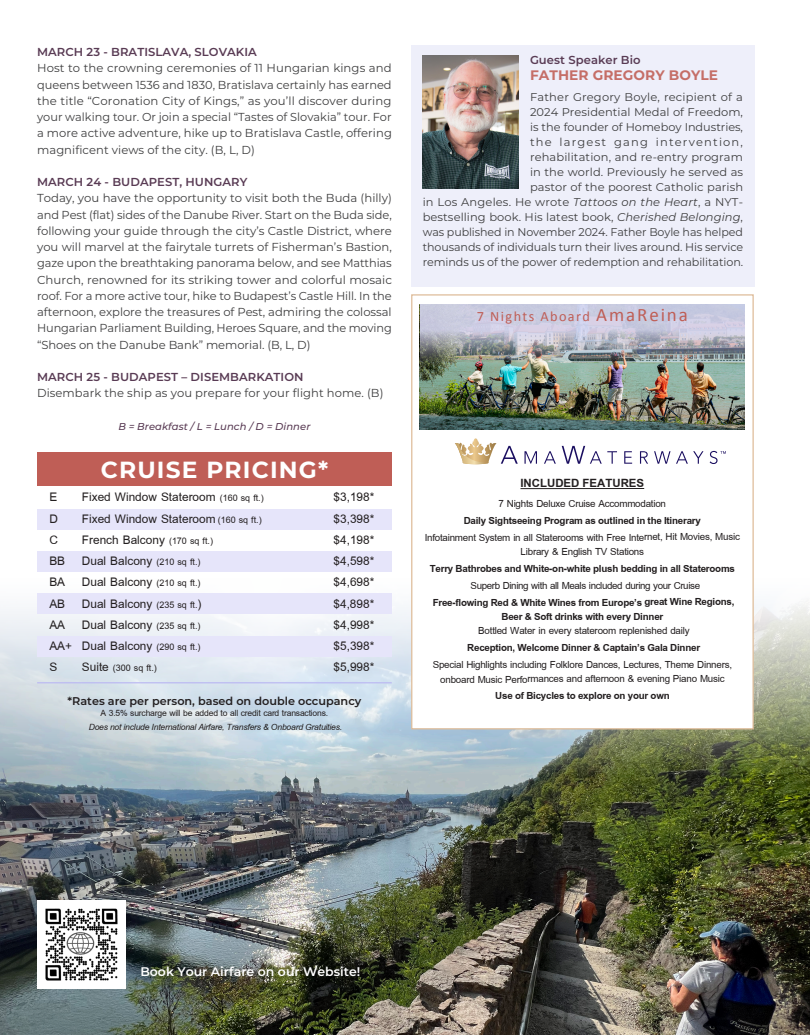
<style>
.page{position:relative;width:810px;height:1035px;background:#fff}
.page>*{position:absolute;margin:0;border:0;box-sizing:border-box;transform-origin:0 0}
.t1{font:700 23.38px "Montserrat";letter-spacing:.05em;color:#fff}
.t2{font:18.12px "Browallia New";color:#231f20}
.t3{font:700 17.5px "Browallia New";color:#231f20}
.t4{font:15px/14.4px "Browallia New";letter-spacing:-.015em;color:#231f20;text-align:center}
.t5{font:700 15px/14.4px "Browallia New";letter-spacing:-.015em;color:#231f20;text-align:center}
.t6{font:14.25px "Calibri";letter-spacing:.1em;color:#bf5e56}
.t7{font:700 13.75px "Montserrat";letter-spacing:.005em;color:#c56e67}
.t8{font:13.75px "Browallia New";color:#231f20}
.t9{font:italic 13.12px "Browallia New";letter-spacing:-.015em;color:#231f20}
.t10{font:13.12px "Browallia New";letter-spacing:-.015em;color:#231f20}
.t11{font:600 12.5px "Montserrat";color:#fff}
.t12{font:11.5px/16.2px "Montserrat";letter-spacing:.005em;color:#3e3e3f;text-align:justify}
.t13{font:600 11.5px "Montserrat";letter-spacing:.005em;color:#593b54}
.t14{font:11.25px/15px "Montserrat";letter-spacing:.005em;color:#3e3e3f;text-align:right}
.t15{font:600 11.25px "Montserrat";color:#231f20}
.t16{font:italic 500 10px "Montserrat";letter-spacing:.005em;color:#593b54}
.s1{font-size:13.75px}
.s2{font-size:18.12px}
.s3{font-style:italic}
.s4{font-size:19px}
</style>
<div class="page">
<img style="left:0;top:602px;width:810px;height:433px">
<div style="left:37px;top:509px;width:355px;height:20px;background:#e6e5fa"></div>
<div style="left:37px;top:551px;width:355px;height:20px;background:#e6e5fa"></div>
<div style="left:37px;top:593px;width:355px;height:20px;background:#e6e5fa"></div>
<div style="left:37px;top:636px;width:355px;height:20px;background:#e6e5fa"></div>
<hr style="left:37px;top:682px;width:355px;height:1px;background:#bcbaf2">
<img style="left:37px;top:900px;width:89px;height:89px">
<div style="left:37px;top:453px;width:355px;height:33px;background:#bf5e56"></div>
<div style="left:411px;top:294px;width:343px;height:435px;background:#fff;border:1px solid #debc99"></div>
<hr style="left:520px;top:488px;width:124px;height:1px;background:#231f20">
<svg style="left:525px;top:451px;width:12px;height:13px"></svg>
<svg style="left:544px;top:451px;width:12px;height:13px"></svg>
<svg style="left:562px;top:446px;width:55px;height:18px"></svg>
<svg style="left:624px;top:451px;width:8px;height:13px"></svg>
<svg style="left:640px;top:451px;width:8px;height:13px"></svg>
<svg style="left:654px;top:451px;width:49px;height:13px"></svg>
<svg style="left:710px;top:451px;width:16px;height:13px"></svg>
<svg style="left:455px;top:438px;width:63px;height:26px"></svg>
<img style="left:420px;top:367px;width:325px;height:62px">
<img style="left:420px;top:304px;width:325px;height:63px">
<div style="left:411px;top:45px;width:344px;height:242px;background:#eeeffa"></div>
<img style="left:423px;top:55px;width:96px;height:133px">
<p class="t13" style="left:37px;top:44px;width:221px">MARCH 23 - BRATISLAVA, SLOVAKIA</p>
<p class="t12" style="left:37px;top:60px;width:356px">Host to the crowning ceremonies of 11 Hungarian kings and queens between 1536 and 1830, Bratislava certainly has earned the title “Coronation City of Kings,” as you’ll discover during your walking tour. Or join a special “Tastes of Slovakia” tour. For a more active adventure, hike up to Bratislava Castle, offering magnificent views of the city. (B, L, D)</p>
<p class="t13" style="left:37px;top:174px;width:212px">MARCH 24 - BUDAPEST, HUNGARY</p>
<p class="t12" style="left:37px;top:190px;width:356px">Today, you have the opportunity to visit both the Buda (hilly) and Pest (flat) sides of the Danube River. Start on the Buda side, following your guide through the city’s Castle District, where you will marvel at the fairytale turrets of Fisherman’s Bastion, gaze upon the breathtaking panorama below, and see Matthias Church, renowned for its striking tower and colorful mosaic roof. For a more active tour, hike to Budapest’s Castle Hill. In the afternoon, explore the treasures of Pest, admiring the colossal Hungarian Parliament Building, Heroes Square, and the moving “Shoes on the Danube Bank” memorial. (B, L, D)</p>
<p class="t13" style="left:37px;top:369px;width:268px">MARCH 25 - BUDAPEST – DISEMBARKATION</p>
<p class="t12" style="left:37px;top:385px;width:348px">Disembark the ship as you prepare for your flight home. (B)</p>
<p class="t16" style="left:118px;top:419px;width:194px">B = Breakfast / L = Lunch / D = Dinner</p>
<h1 class="t1" style="left:101px;top:453px;width:229px">CRUISE PRICING*</h1>
<h2 class="t2" style="left:49px;top:486px;width:9px">E</h2>
<h2 class="t2" style="left:82px;top:486px;width:183px">Fixed Window Stateroom <span class="s1">(160 sq ft.)</span></h2>
<h2 class="t2" style="left:334px;top:486px;width:42px">$3,198*</h2>
<h2 class="t2" style="left:49px;top:507px;width:10px">D</h2>
<h2 class="t2" style="left:82px;top:507px;width:181px">Fixed Window Stateroom<span class="s1">(160 sq ft.)</span></h2>
<h2 class="t2" style="left:334px;top:507px;width:42px">$3,398*</h2>
<h2 class="t2" style="left:49px;top:528px;width:10px">C</h2>
<h2 class="t2" style="left:82px;top:528px;width:133px">French Balcony <span class="s1">(170 sq ft.)</span></h2>
<h2 class="t2" style="left:334px;top:528px;width:42px">$4,198*</h2>
<h2 class="t2" style="left:49px;top:549px;width:153px">BB Dual Balcony <span class="s1">(210 sq ft.)</span></h2>
<h2 class="t2" style="left:334px;top:549px;width:42px">$4,598*</h2>
<h2 class="t2" style="left:49px;top:571px;width:153px">BA Dual Balcony <span class="s1">(210 sq ft.)</span></h2>
<h2 class="t2" style="left:334px;top:571px;width:42px">$4,698*</h2>
<h2 class="t2" style="left:49px;top:592px;width:154px">AB Dual Balcony <span class="s1">(235 sq ft.</span>)</h2>
<h2 class="t2" style="left:334px;top:592px;width:42px">$4,898*</h2>
<h2 class="t2" style="left:49px;top:613px;width:153px">AA Dual Balcony <span class="s1">(235 sq ft.)</span></h2>
<h2 class="t2" style="left:334px;top:613px;width:42px">$4,998*</h2>
<h2 class="t2" style="left:49px;top:634px;width:153px">AA+ Dual Balcony <span class="s1">(290 sq ft.)</span></h2>
<h2 class="t2" style="left:334px;top:634px;width:42px">$5,398*</h2>
<h2 class="t2" style="left:49px;top:656px;width:9px">S</h2>
<p class="t8" style="left:82px;top:659px;width:77px"><span class="s2">Suite</span> (300 sq ft.)</p>
<h2 class="t2" style="left:334px;top:656px;width:42px">$5,998*</h2>
<p class="t15" style="left:68px;top:693px;width:295px">*Rates are per person, based on double occupancy</p>
<p class="t10" style="left:101px;top:705px;width:229px">A 3.5% surcharge will be added to all credit card transactions.</p>
<p class="t9" style="left:89px;top:719px;width:255px">Does not include International Airfare, Transfers &amp; Onboard Gratuities.</p>
<p class="t13" style="left:530px;top:52px;width:112px">Guest Speaker Bio</p>
<p class="t7" style="left:530px;top:66px;width:190px">FATHER GREGORY BOYLE</p>
<p class="t14" style="left:423px;top:89px;width:322px">Father Gregory Boyle, recipient of a<br>2024 Presidential Medal of Freedom,<br>is the founder of Homeboy Industries,<br>the largest gang intervention,<br>rehabilitation, and re-entry program<br>in the world. Previously he served as<br>pastor of the poorest Catholic parish<br>in Los Angeles. He wrote <span class="s3">Tattoos on the Heart</span>, a NYT&shy;bestselling book. His latest book, <span class="s3">Cherished Belonging</span>, was published in November 2024. Father Boyle has helped thousands of individuals turn their lives around. His service reminds us of the power of redemption and rehabilitation.</p>
<p class="t6" style="left:477px;top:306px;width:213px">7 Nights Aboard <span class="s4">AmaReina</span></p>
<h3 class="t3" style="left:520px;top:472px;width:125px">INCLUDED FEATURES</h3>
<h3 class="t4" style="left:499px;top:496px;width:169px">7 Nights Deluxe Cruise Accommodation</h3>
<h3 class="t5" style="left:464px;top:513px;width:239px">Daily Sightseeing Program as outlined in the Itinerary</h3>
<h3 class="t4" style="left:425px;top:530px;width:317px">Infotainment System in all Staterooms with Free Internet, Hit Movies, Music<br>Library &amp; English TV Stations</h3>
<h3 class="t5" style="left:430px;top:561px;width:307px">Terry Bathrobes and White-on-white plush bedding in all Staterooms</h3>
<h3 class="t4" style="left:471px;top:578px;width:231px">Superb Dining with all Meals included during your Cruise</h3>
<h3 class="t5" style="left:433px;top:595px;width:303px">Free-flowing Red &amp; White Wines from Europe’s great Wine Regions,<br>Beer &amp; Soft drinks with every Dinner</h3>
<h3 class="t4" style="left:478px;top:624px;width:213px">Bottled Water in every stateroom replenished daily</h3>
<h3 class="t5" style="left:467px;top:641px;width:234px">Reception, Welcome Dinner &amp; Captain’s Gala Dinner</h3>
<h3 class="t4" style="left:433px;top:657px;width:301px">Special Highlights including Folklore Dances, Lectures, Theme Dinners, onboard Music Performances and afternoon &amp; evening Piano Music</h3>
<h3 class="t5" style="left:495px;top:689px;width:176px">Use of Bicycles to explore on your own</h3>
<p class="t11" style="left:140px;top:963px;width:222px">Book Your Airfare on our Website!</p>
</div>
